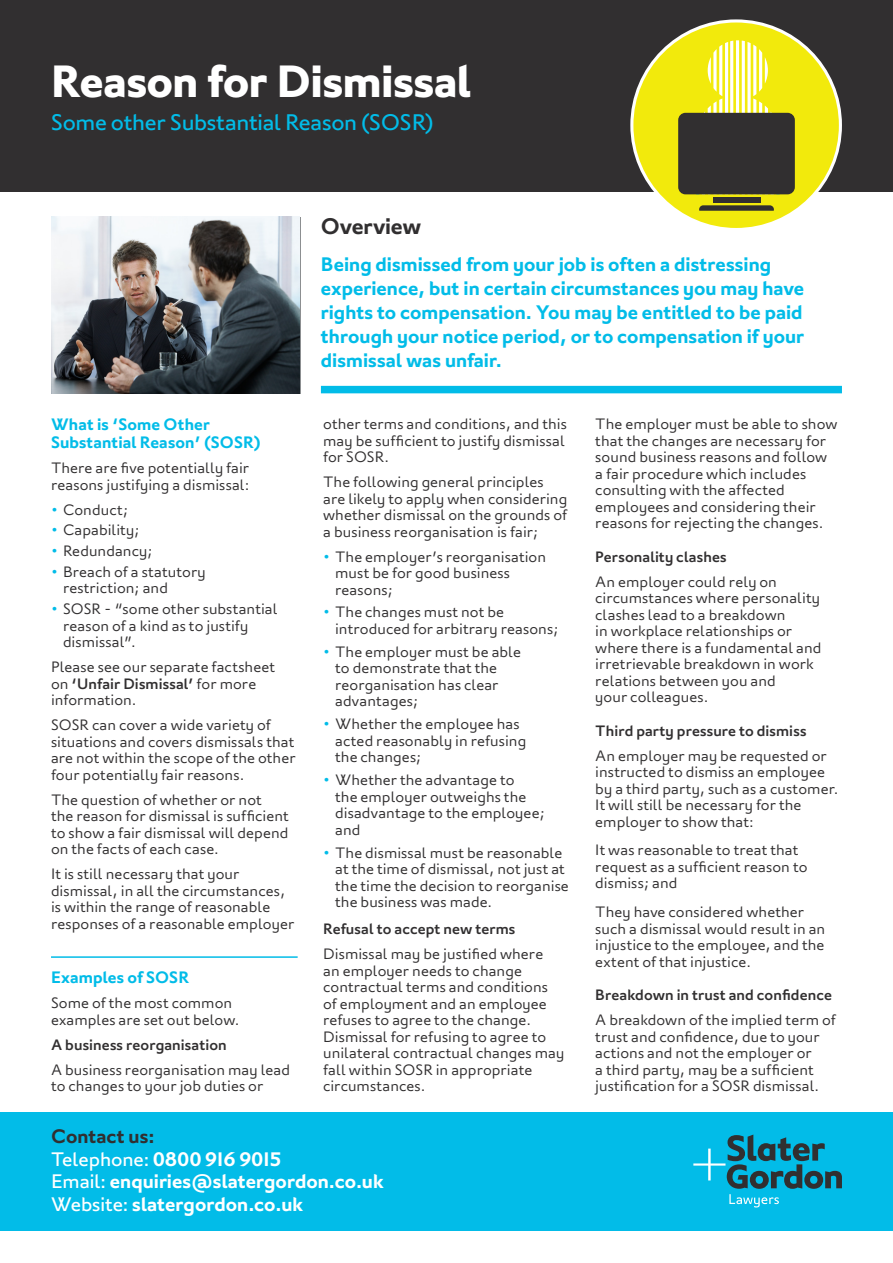
<style>
.page{position:relative;width:893px;height:1263px;background:#fff}
.page>*{position:absolute;margin:0;border:0;box-sizing:border-box;transform-origin:0 0}
.t1{font:700 45px "London";color:#fff}
.t2{font:22.5px "London";letter-spacing:-.015em;color:#02bce8}
.t3{font:600 22.5px "London";letter-spacing:-.01em;color:#312f30}
.t4{font:600 19.5px/24px "London";color:#02bce8}
.QUOTE{font:600 19.5px "London";color:#fff}
.QUOTE-2{font:600 19.5px "London";letter-spacing:.02em;color:#fff}
.t5{font:600 19.5px "London";color:#312f30}
.t6{font:600 16.5px/18px "London";letter-spacing:.005em;color:#02bce8}
.t7{font:300 15px/16.5px "London";letter-spacing:.005em;color:#312f30}
.t8{font:500 15px "London";letter-spacing:.005em;color:#312f30}
.s1{color:#02bce8}
.s2{font-weight:500}
.s3{font-weight:400}
</style>
<div class="page">
<div style="left:0;top:0;width:893px;height:192px;background:#312f30"></div>
<div style="left:0;top:1112px;width:893px;height:118px;background:#02bce8"></div>
<svg style="left:693px;top:1134px;width:149px;height:73px"></svg>
<div style="left:321px;top:386px;width:521px;height:7px;background:#02bce8"></div>
<div style="left:632px;top:21px;width:208px;height:208px;background:#f2ea0c;border-radius:50%"></div>
<svg style="left:696px;top:41px;width:37px;height:72px"></svg>
<hr style="left:736px;top:40px;width:3px;height:154px;background:#fff">
<svg style="left:742px;top:41px;width:37px;height:72px"></svg>
<div style="left:678px;top:113px;width:117px;height:81px;background:#312f30;border-radius:7px"></div>
<svg style="left:699px;top:205px;width:75px;height:6px"></svg>
<div style="left:713px;top:197px;width:47px;height:5px;background:#312f30"></div>
<hr style="left:51px;top:956px;width:247px;height:2px;background:#02bce8">
<img style="left:51px;top:217px;width:248px;height:176px">
<p class="t1" style="left:51px;top:55px;width:422px">Reason for Dismissal</p>
<p class="t2" style="left:51px;top:108px;width:384px">Some other Substantial Reason (SOSR)</p>
<p class="t6" style="left:51px;top:415px;width:211px">What is ‘Some Other<br>Substantial Reason’ (SOSR)</p>
<p class="t7" style="left:51px;top:459px;width:200px">There are five potentially fair reasons justifying a dismissal:</p>
<p class="t7" style="left:51px;top:501px;width:79px"><span class="s1">•</span> Conduct;</p>
<p class="t7" style="left:51px;top:522px;width:90px"><span class="s1">•</span> Capability;</p>
<p class="t7" style="left:51px;top:542px;width:103px"><span class="s1">•</span> Redundancy;</p>
<p class="t7" style="left:63px;top:563px;width:144px;text-indent:-12px"><span class="s1">•</span> Breach of a statutory restriction; and</p>
<p class="t7" style="left:63px;top:600px;width:216px;text-indent:-12px"><span class="s1">•</span> SOSR - “some other substantial reason of a kind as to justify dismissal”.</p>
<p class="t7" style="left:51px;top:658px;width:226px">Please see our separate factsheet on <span class="s2">‘Unfair Dismissal’</span> for more information.</p>
<p class="t7" style="left:51px;top:716px;width:246px">SOSR can cover a wide variety of situations and covers dismissals that are not within the scope of the other four potentially fair reasons.</p>
<p class="t7" style="left:51px;top:791px;width:239px">The question of whether or not<br>the reason for dismissal is sufficient to show a fair dismissal will depend on the facts of each case.</p>
<p class="t7" style="left:51px;top:865px;width:245px">It is still necessary that your dismissal, in all the circumstances, is within the range of reasonable responses of a reasonable employer</p>
<p class="t6" style="left:51px;top:968px;width:140px">Examples of SOSR</p>
<p class="t7" style="left:51px;top:995px;width:190px">Some of the most common examples are set out below.</p>
<p class="t8" style="left:51px;top:1035px;width:177px">A business reorganisation</p>
<p class="t7" style="left:51px;top:1061px;width:241px">A business reorganisation may lead to changes to your job duties or</p>
<p class="t3" style="left:321px;top:212px;width:102px">Overview</p>
<p class="t4" style="left:321px;top:252px;width:485px">Being dismissed from your job is often a distressing experience, but in certain circumstances you may have rights to compensation. You may be entitled to be paid through your notice period, or to compensation if your dismissal was unfair.</p>
<p class="t7" style="left:323px;top:415px;width:245px">other terms and conditions, and this may be sufficient to justify dismissal for SOSR.</p>
<p class="t7" style="left:323px;top:473px;width:246px">The following general principles are likely to apply when considering whether dismissal on the grounds of a business reorganisation is fair;</p>
<p class="t7" style="left:335px;top:548px;width:212px;text-indent:-12px"><span class="s1">•</span> The employer’s reorganisation must be for good business reasons;</p>
<p class="t7" style="left:335px;top:604px;width:225px;text-indent:-12px"><span class="s1">•</span> The changes must not be introduced for arbitrary reasons;</p>
<p class="t7" style="left:335px;top:643px;width:187px;text-indent:-12px"><span class="s1">•</span> The employer must be able to demonstrate that the reorganisation has clear advantages;</p>
<p class="t7" style="left:335px;top:715px;width:192px;text-indent:-12px"><span class="s1">•</span> Whether the employee has acted reasonably in refusing the changes;</p>
<p class="t7" style="left:335px;top:771px;width:211px;text-indent:-12px"><span class="s1">•</span> Whether the advantage to<br>the employer outweighs the disadvantage to the employee; and</p>
<p class="t7" style="left:335px;top:844px;width:235px;text-indent:-12px"><span class="s1">•</span> The dismissal must be reasonable at the time of dismissal, not just at the time the decision to reorganise the business was made.</p>
<p class="t8" style="left:323px;top:920px;width:194px">Refusal to accept new terms</p>
<p class="t7" style="left:323px;top:945px;width:243px">Dismissal may be justified where<br>an employer needs to change contractual terms and conditions of employment and an employee refuses to agree to the change.<br>Dismissal for refusing to agree to unilateral contractual changes may fall within SOSR in appropriate circumstances.</p>
<p class="t7" style="left:595px;top:415px;width:244px">The employer must be able to show that the changes are necessary for sound business reasons and follow a fair procedure which includes consulting with the affected employees and considering their reasons for rejecting the changes.</p>
<p class="t8" style="left:595px;top:547px;width:133px">Personality clashes</p>
<p class="t7" style="left:595px;top:573px;width:228px">An employer could rely on circumstances where personality clashes lead to a breakdown<br>in workplace relationships or where there is a fundamental and irretrievable breakdown in work relations between you and<br>your colleagues.</p>
<p class="t8" style="left:595px;top:721px;width:213px">Third party pressure to dismiss</p>
<p class="t7" style="left:595px;top:747px;width:244px">An employer may be requested or instructed to dismiss an employee by a third party, such as a customer.<br>It will still be necessary for the employer to show that:</p>
<p class="t7" style="left:595px;top:842px;width:214px">It was reasonable to treat that request as a sufficient reason to dismiss; and</p>
<p class="t7" style="left:595px;top:903px;width:232px">They have considered whether such a dismissal would result in an injustice to the employee, and the extent of that injustice.</p>
<p class="t8" style="left:595px;top:986px;width:238px">Breakdown in trust and confidence</p>
<p class="t7" style="left:595px;top:1011px;width:242px">A breakdown of the implied term of trust and confidence, due to your actions and not the employer or<br>a third party, may be a sufficient justification for a SOSR dismissal.</p>
<p class="t5" style="left:51px;top:1124px;width:105px">Contact us:</p>
<p class="QUOTE-2" style="left:51px;top:1147px;width:232px"><span class="s3">Telephone:</span> 0800 916 9015</p>
<p class="QUOTE" style="left:51px;top:1169px;width:334px"><span class="s3">Email:</span> enquiries@slatergordon.co.uk</p>
<p class="QUOTE" style="left:51px;top:1192px;width:254px"><span class="s3">Website:</span> slatergordon.co.uk</p>
</div>
